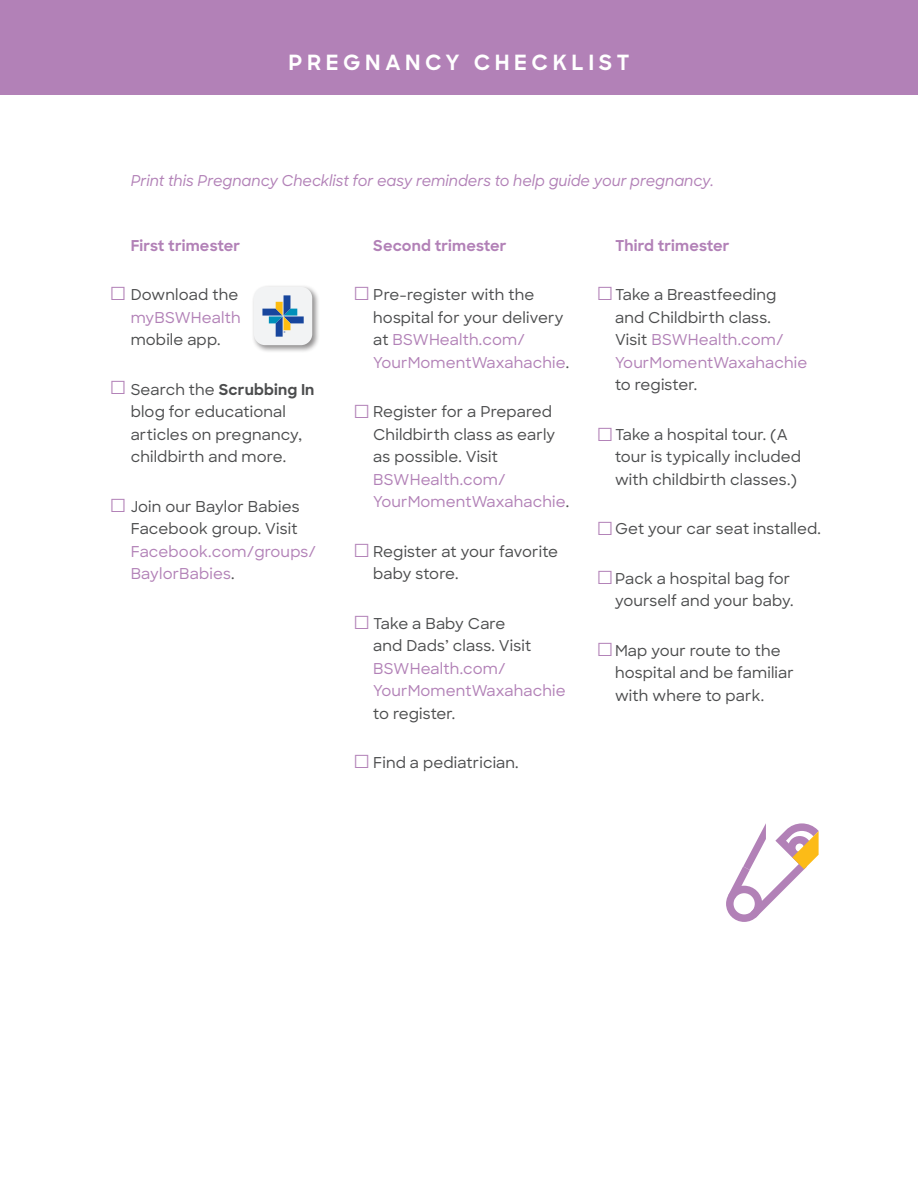
<style>
.page{position:relative;width:918px;height:1188px;background:#fff}
.page>*{position:absolute;margin:0;border:0;box-sizing:border-box;transform-origin:0 0}
.t1{font:700 21px "Sharp Sans";letter-spacing:.22em;color:#fff}
.t2{font:18px "Sharp Sans";color:#b281b7}
.t3{font:500 15px/22.5px "Sharp Sans";letter-spacing:.01em;color:#4b4c4d}
.t4{font:italic 500 15px "Sharp Sans";color:#b281b7}
.t5{font:700 15px "Sharp Sans";letter-spacing:.01em;color:#b281b7}
.s1{color:#b281b7}
.s2{font-weight:700}
</style>
<div class="page">
<div style="left:0;top:0;width:918px;height:94px;background:#b281b7"></div>
<svg style="left:726px;top:823px;width:93px;height:99px"></svg>
<div style="left:252px;top:285px;width:68px;height:68px;background:#231f20;opacity:.5"></div>
<div style="left:254px;top:287px;width:58px;height:58px;background:#f2f3f4;border-radius:11px"></div>
<svg style="left:262px;top:295px;width:42px;height:42px"></svg>
<p class="t1" style="left:288px;top:47px;width:343px">PREGNANCY CHECKLIST</p>
<p class="t4" style="left:131px;top:170px;width:585px">Print this Pregnancy Checklist for easy reminders to help guide your pregnancy.</p>
<p class="t5" style="left:373px;top:234px;width:135px">Second trimester</p>
<p class="t3" style="left:373px;top:283px;width:197px">Pre-register with the hospital for your delivery at <span class="s1">BSWHealth.com/<br>YourMomentWaxahachie</span>.</p>
<p class="t3" style="left:373px;top:400px;width:197px">Register for a Prepared<br>Childbirth class as early as possible. Visit<br><span class="s1">BSWHealth.com/<br>YourMomentWaxahachie</span>.</p>
<p class="t3" style="left:373px;top:539px;width:186px">Register at your favorite baby store.</p>
<p class="t3" style="left:373px;top:611px;width:194px">Take a Baby Care<br>and Dads’ class. Visit<br><span class="s1">BSWHealth.com/<br>YourMomentWaxahachie </span>to register.</p>
<p class="t3" style="left:373px;top:751px;width:147px">Find a pediatrician.</p>
<p class="t5" style="left:615px;top:234px;width:116px">Third trimester</p>
<p class="t3" style="left:615px;top:283px;width:194px">Take a Breastfeeding and Childbirth class.<br>Visit <span class="s1">BSWHealth.com/<br>YourMomentWaxahachie </span>to register.</p>
<p class="t3" style="left:615px;top:422px;width:188px">Take a hospital tour. (A tour is typically included with childbirth classes.)</p>
<p class="t3" style="left:615px;top:517px;width:207px">Get your car seat installed.</p>
<p class="t3" style="left:615px;top:566px;width:180px">Pack a hospital bag for yourself and your baby.</p>
<p class="t3" style="left:615px;top:638px;width:180px">Map your route to the hospital and be familiar with where to park.</p>
<p class="t5" style="left:131px;top:234px;width:111px">First trimester</p>
<p class="t3" style="left:131px;top:283px;width:111px">Download the <span class="s1">myBSWHealth </span>mobile app.</p>
<p class="t3" style="left:131px;top:377px;width:185px">Search the <span class="s2">Scrubbing In </span>blog for educational articles on pregnancy, childbirth and more.</p>
<p class="t3" style="left:131px;top:494px;width:187px">Join our Baylor Babies<br>Facebook group. Visit<br><span class="s1">Facebook.com/groups/<br>BaylorBabies</span>.</p>
<p class="t2" style="left:109px;top:280px;width:19px">□</p>
<p class="t2" style="left:353px;top:280px;width:19px">□</p>
<p class="t2" style="left:597px;top:280px;width:19px">□</p>
<p class="t2" style="left:109px;top:374px;width:19px">□</p>
<p class="t2" style="left:353px;top:398px;width:19px">□</p>
<p class="t2" style="left:597px;top:421px;width:19px">□</p>
<p class="t2" style="left:109px;top:492px;width:19px">□</p>
<p class="t2" style="left:597px;top:515px;width:19px">□</p>
<p class="t2" style="left:597px;top:564px;width:19px">□</p>
<p class="t2" style="left:353px;top:537px;width:19px">□</p>
<p class="t2" style="left:353px;top:609px;width:19px">□</p>
<p class="t2" style="left:597px;top:636px;width:19px">□</p>
<p class="t2" style="left:353px;top:748px;width:19px">□</p>
</div>
